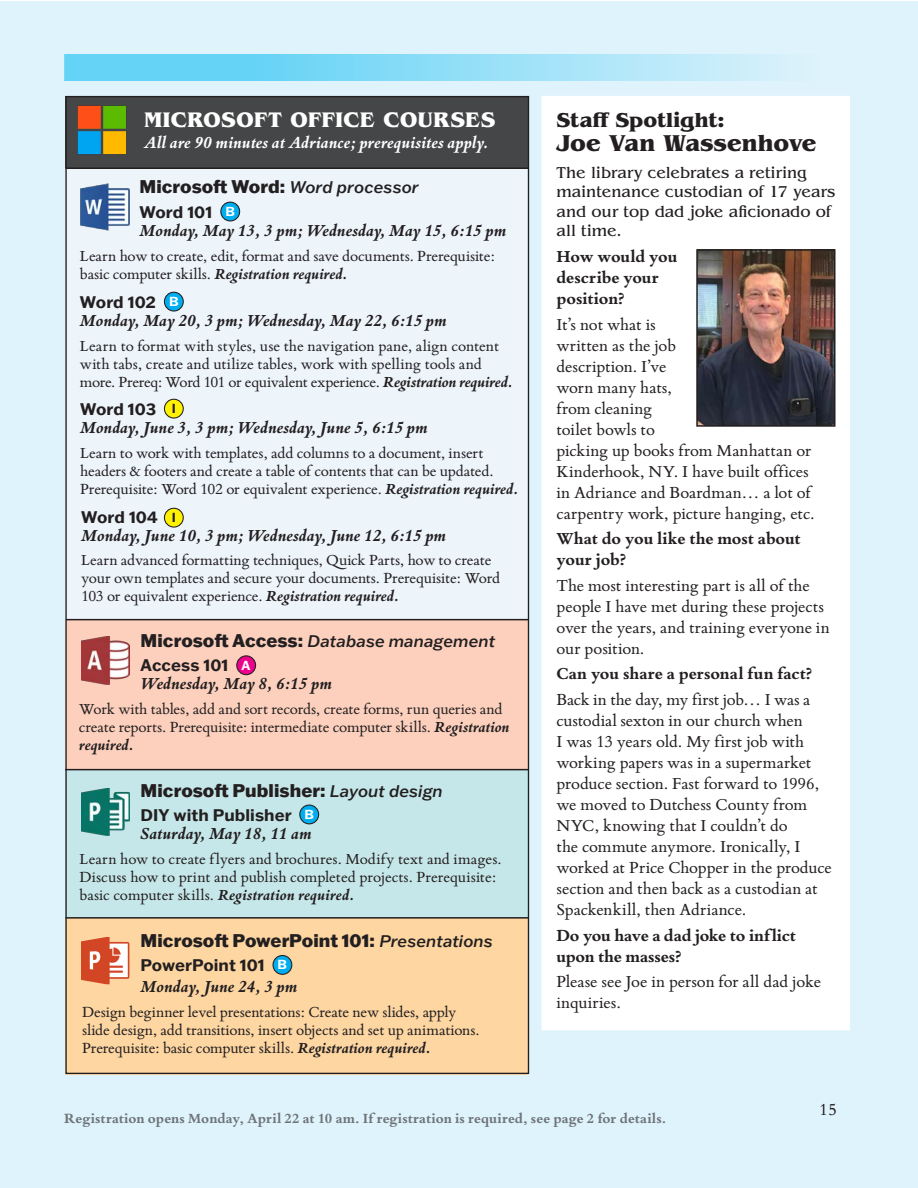
<style>
.page{position:relative;width:918px;height:1188px;background:#fff}
.page>*{position:absolute;margin:0;border:0;box-sizing:border-box;transform-origin:0 0}
.Section_Heading{font:700 24px "Benguiat Pro ITC";color:#231f20}
.Paragraph_Style_1{font:700 22.05px "Benguiat Pro ITC";letter-spacing:.03em;color:#fff}
.Section_Heading-2{font:700 21px "Benguiat Pro ITC";letter-spacing:-.005em;color:#231f20}
.date___time{font:18px/21px "Bembo Book MT Pro";letter-spacing:-.005em;color:#231f20}
.date___time-2{font:italic 700 18px "Bembo Book MT Pro";color:#231f20}
.date___time-3{font:700 18px/21px "Bembo Book MT Pro";letter-spacing:-.005em;color:#231f20}
.program_titles{font:800 18px "Franklin Gothic ATF";letter-spacing:.005em;color:#231f20}
.Paragraph_Style_4{font:italic 700 18px "Bembo Book MT Pro";color:#fff}
.program_titles-2{font:italic 700 18px "Bembo Book MT Pro";color:#231f20}
.date___time-4{font:16.5px/18px "Bembo Book MT Pro";letter-spacing:-.01em;color:#231f20}
.program_titles-3{font:16.5px/18px "Bembo Book MT Pro";letter-spacing:-.01em;color:#231f20}
.Section_Heading-3{font:16.5px/19.5px "Benguiat Pro ITC";color:#231f20}
.program_titles-4{font:700 16.5px "Franklin Gothic ATF";letter-spacing:.005em;color:#231f20}
.program_titles-5{font:italic 500 16.5px "Franklin Gothic ATF";color:#231f20}
.t1{font:700 15px "Bembo Book MT Pro";letter-spacing:.01em;color:#231f20}
.program_titles-6{font:700 12.9px "Franklin Gothic ATF";color:#fff}
.program_titles-7{font:700 12.9px "Franklin Gothic ATF";color:#231f20}
.s1{font-weight:500;font-style:italic;font-size:16.5px}
.s2{font-weight:700;font-style:italic}
.s3{font-weight:800;font-style:normal;font-size:18px}
</style>
<div class="page">
<div style="left:28px;top:2px;width:890px;height:1186px;background:#dff3fc"></div>
<div style="left:0;top:2px;width:27px;height:1186px;background:#dff3fc"></div>
<svg style="left:64px;top:54px;width:711px;height:27px;background:#8eddf7"></svg>
<div style="left:65px;top:770px;width:463px;height:149px;background:#c6e7e9"></div>
<div style="left:65px;top:619px;width:463px;height:151px;background:#fcd0bd"></div>
<div style="left:65px;top:96px;width:463px;height:73px;background:#454647"></div>
<img style="left:77px;top:106px;width:50px;height:49px">
<div style="left:65px;top:168px;width:463px;height:452px;background:#edf5fb"></div>
<hr style="left:65px;top:167px;width:463px;height:2px;background:#231f20">
<img style="left:80px;top:183px;width:50px;height:48px">
<hr style="left:66px;top:619px;width:462px;height:1px;background:#231f20">
<img style="left:81px;top:637px;width:48px;height:47px">
<div style="left:65px;top:918px;width:463px;height:156px;background:#fdd6a2"></div>
<hr style="left:65px;top:769px;width:463px;height:1px;background:#231f20">
<svg style="left:81px;top:937px;width:49px;height:47px;background:#e2866a"></svg>
<img style="left:81px;top:788px;width:48px;height:48px">
<hr style="left:65px;top:917px;width:463px;height:2px;background:#231f20">
<div style="left:221px;top:202px;width:19px;height:19px;background:#00aeef;border-radius:50%"></div>
<div style="left:220px;top:202px;width:20px;height:19px;border:1px solid #231f20;border-radius:50%"></div>
<div style="left:164px;top:292px;width:19px;height:19px;background:#00aeef;border-radius:50%"></div>
<div style="left:164px;top:292px;width:20px;height:20px;border:1px solid #231f20;border-radius:50%"></div>
<div style="left:164px;top:399px;width:19px;height:19px;background:#fff101;border-radius:50%"></div>
<div style="left:164px;top:399px;width:20px;height:20px;border:1px solid #231f20;border-radius:50%"></div>
<div style="left:164px;top:508px;width:19px;height:19px;background:#fff101;border-radius:50%"></div>
<div style="left:164px;top:508px;width:20px;height:20px;border:1px solid #231f20;border-radius:50%"></div>
<div style="left:237px;top:656px;width:19px;height:19px;background:#ed028c;border-radius:50%"></div>
<div style="left:236px;top:655px;width:20px;height:20px;border:1px solid #231f20;border-radius:50%"></div>
<div style="left:300px;top:805px;width:19px;height:19px;background:#00aeef;border-radius:50%"></div>
<div style="left:299px;top:805px;width:20px;height:19px;border:1px solid #231f20;border-radius:50%"></div>
<div style="left:273px;top:956px;width:19px;height:18px;background:#00aeef;border-radius:50%"></div>
<div style="left:272px;top:955px;width:20px;height:20px;border:1px solid #231f20;border-radius:50%"></div>
<div style="left:542px;top:96px;width:308px;height:934px;background:#fff"></div>
<img style="left:699px;top:252px;width:134px;height:172px">
<div style="left:696px;top:249px;width:140px;height:178px;border:2px solid #231f20"></div>
<p class="Paragraph_Style_1" style="left:144px;top:107px;width:352px">MICROSOFT OFFICE COURSES</p>
<p class="Paragraph_Style_4" style="left:144px;top:131px;width:346px">All are 90 minutes at Adriance; prerequisites apply.</p>
<p class="program_titles" style="left:140px;top:175px;width:281px">Microsoft Word: <span class="s1">Word processor</span></p>
<p class="program_titles-4" style="left:140px;top:201px;width:74px">Word 101</p>
<p class="program_titles-2" style="left:140px;top:219px;width:368px">Monday, May 13, 3 pm; Wednesday, May 15, 6:15 pm</p>
<p class="program_titles-3" style="left:80px;top:246px;width:416px">Learn how to create, edit, format and save documents. Prerequisite: basic computer skills. <span class="s2">Registration required.</span></p>
<p class="program_titles-6" style="left:225px;top:203px;width:11px">B</p>
<p class="program_titles-4" style="left:80px;top:291px;width:78px">Word 102</p>
<p class="date___time-2" style="left:80px;top:309px;width:368px">Monday, May 20, 3 pm; Wednesday, May 22, 6:15 pm</p>
<p class="date___time-4" style="left:80px;top:336px;width:434px">Learn to format with styles, use the navigation pane, align content with tabs, create and utilize tables, work with spelling tools and more. Prereq: Word 101 or equivalent experience. <span class="s2">Registration required.</span></p>
<p class="program_titles-4" style="left:80px;top:398px;width:78px">Word 103</p>
<p class="date___time-2" style="left:80px;top:416px;width:349px">Monday, June 3, 3 pm; Wednesday, June 5, 6:15 pm</p>
<p class="date___time-4" style="left:80px;top:443px;width:440px">Learn to work with templates, add columns to a document, insert headers &amp; footers and create a table of contents that can be updated.<br>Prerequisite: Word 102 or equivalent experience. <span class="s2">Registration required.</span></p>
<p class="program_titles-4" style="left:81px;top:506px;width:78px">Word 104</p>
<p class="date___time-2" style="left:81px;top:523px;width:367px">Monday, June 10, 3 pm; Wednesday, June 12, 6:15 pm</p>
<p class="date___time-4" style="left:81px;top:551px;width:421px">Learn advanced formatting techniques, Quick Parts, how to create your own templates and secure your documents. Prerequisite: Word<br>103 or equivalent experience. <span class="s2">Registration required.</span></p>
<p class="program_titles-6" style="left:169px;top:293px;width:11px">B</p>
<p class="program_titles-7" style="left:172px;top:400px;width:6px">I</p>
<p class="program_titles-7" style="left:172px;top:509px;width:6px">I</p>
<p class="program_titles-5" style="left:141px;top:630px;width:356px"><span class="s3">Microsoft Access:</span> Database management</p>
<p class="program_titles-4" style="left:141px;top:654px;width:89px">Access 101</p>
<p class="date___time-2" style="left:141px;top:672px;width:193px">Wednesday, May 8, 6:15 pm</p>
<p class="date___time-4" style="left:79px;top:699px;width:432px">Work with tables, add and sort records, create forms, run queries and create reports. Prerequisite: intermediate computer skills. <span class="s2">Registration required.</span></p>
<p class="program_titles-6" style="left:242px;top:657px;width:10px">A</p>
<p class="program_titles" style="left:141px;top:778px;width:304px">Microsoft Publisher: <span class="s1">Layout design</span></p>
<p class="program_titles-4" style="left:141px;top:804px;width:153px">DIY with Publisher</p>
<p class="date___time-2" style="left:141px;top:822px;width:173px">Saturday, May 18, 11 am</p>
<p class="date___time-4" style="left:80px;top:849px;width:424px">Learn how to create flyers and brochures. Modify text and images.<br>Discuss how to print and publish completed projects. Prerequisite: basic computer skills. <span class="s2">Registration required.</span></p>
<p class="program_titles-6" style="left:304px;top:806px;width:11px">B</p>
<p class="program_titles" style="left:141px;top:928px;width:354px">Microsoft PowerPoint 101: <span class="s1">Presentations</span></p>
<p class="program_titles-4" style="left:141px;top:954px;width:126px">PowerPoint 101</p>
<p class="date___time-2" style="left:141px;top:975px;width:158px">Monday, June 24, 3 pm</p>
<p class="date___time-4" style="left:82px;top:1002px;width:399px">Design beginner level presentations: Create new slides, apply slide design, add transitions, insert objects and set up animations.<br>Prerequisite: basic computer skills. <span class="s2">Registration required.</span></p>
<p class="program_titles-6" style="left:278px;top:956px;width:11px">B</p>
<p class="Section_Heading-2" style="left:556px;top:108px;width:170px">Staff Spotlight:</p>
<p class="Section_Heading" style="left:557px;top:129px;width:261px">Joe Van Wassenhove</p>
<p class="Section_Heading-3" style="left:556px;top:163px;width:281px">The library celebrates a retiring maintenance custodian of 17 years and our top dad joke aficionado of all time.</p>
<p class="date___time-3" style="left:556px;top:245px;width:122px">How would you describe your position?</p>
<p class="date___time" style="left:556px;top:313px;width:260px">It’s not what is<br>written as the job<br>description. I’ve<br>worn many hats,<br>from cleaning<br>toilet bowls to<br>picking up books from Manhattan or<br>Kinderhook, NY. I have built offices in Adriance and Boardman… a lot of carpentry work, picture hanging, etc.</p>
<p class="date___time-3" style="left:556px;top:527px;width:246px">What do you like the most about your job?</p>
<p class="date___time" style="left:556px;top:574px;width:275px">The most interesting part is all of the people I have met during these projects over the years, and training everyone in our position.</p>
<p class="date___time-3" style="left:556px;top:663px;width:257px">Can you share a personal fun fact?</p>
<p class="date___time" style="left:556px;top:688px;width:277px">Back in the day, my first job… I was a custodial sexton in our church when<br>I was 13 years old. My first job with working papers was in a supermarket produce section. Fast forward to 1996, we moved to Dutchess County from NYC, knowing that I couldn’t do<br>the commute anymore. Ironically, I worked at Price Chopper in the produce section and then back as a custodian at Spackenkill, then Adriance.</p>
<p class="date___time-3" style="left:556px;top:924px;width:241px">Do you have a dad joke to inflict upon the masses?</p>
<p class="date___time" style="left:556px;top:970px;width:266px">Please see Joe in person for all dad joke inquiries.</p>
<p class="t1" style="left:64px;top:1108px;width:604px">Registration opens Monday, April 22 at 10 am. If registration is required, see page 2 for details.</p>
<p class="date___time" style="left:819px;top:1098px;width:19px">15</p>
</div>
